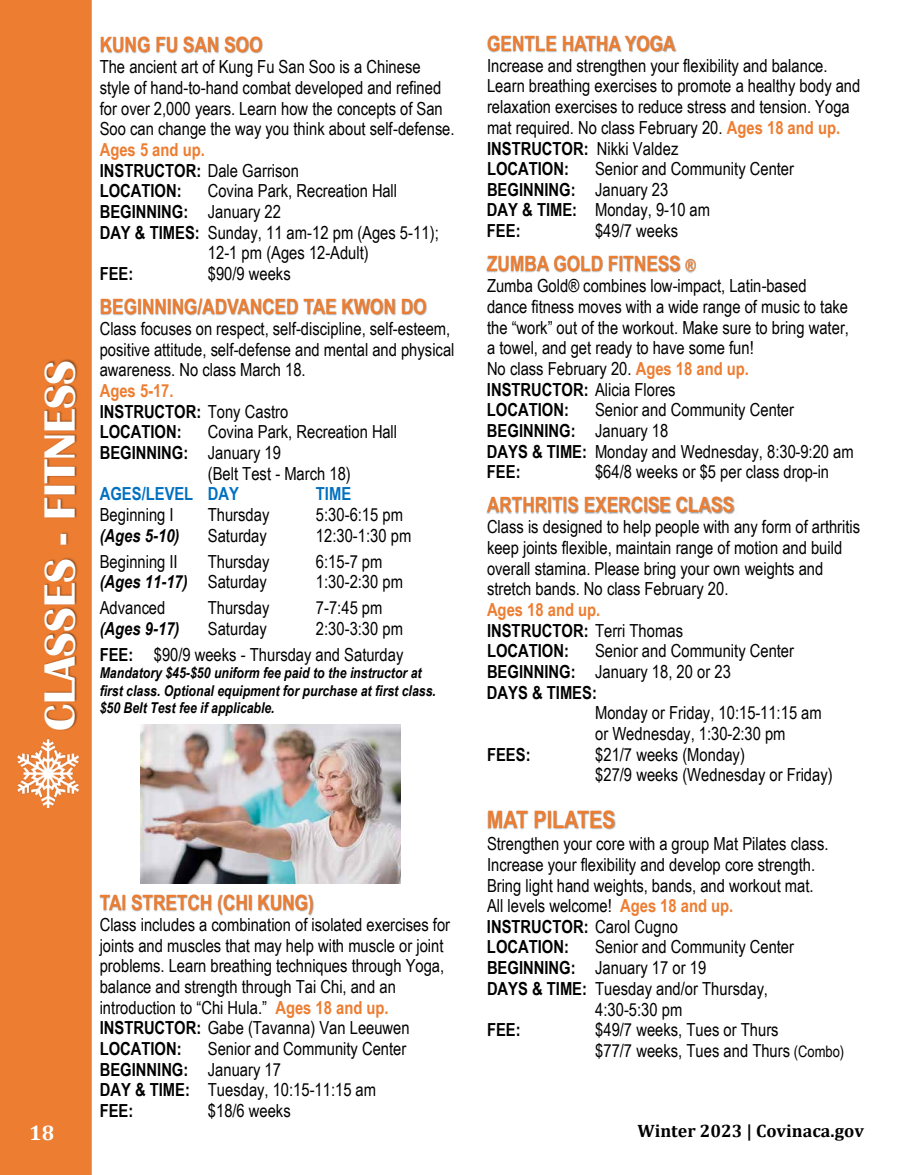
<style>
.page{position:relative;width:905px;height:1175px;background:#fff}
.page>*{position:absolute;margin:0;border:0;box-sizing:border-box;transform-origin:0 0}
.t1{font:700 45px "Britannic";color:#fff}
.t2{font:700 24px "Arial Narrow";color:#ed7d31}
.t3{font:700 21px "Arial Narrow";color:#ed7d31}
.t4{font:700 21px "Cambria";color:#fff}
.t5{font:18px/20.7px "Arial Narrow";color:#000}
.t6{font:700 18px/20.7px "Arial Narrow";color:#000}
.t7{font:italic 700 18px "Arial Narrow";color:#000}
.t8{font:700 18px "Cambria";color:#000}
.t9{font:700 18px "Arial Narrow";color:#0070c0}
.t10{font:italic 700 15px/17.2px "Arial Narrow";letter-spacing:.005em;color:#000}
.s1{color:#ed7d31}
.s2{font-weight:400}
.s3{font-weight:700}
.s4{font-weight:400;font-style:normal}
.s5{font-weight:700;color:#ed7d31}
.s6{font-size:16.5px}
.s7{font-size:15.9px}
</style>
<div class="page">
<div style="left:0;top:0;width:92px;height:1174px;background:#ed7d31"></div>
<img style="left:19px;top:572px;width:73px;height:186px">
<img style="left:19px;top:561px;width:73px;height:11px">
<img style="left:19px;top:547px;width:73px;height:14px">
<img style="left:19px;top:331px;width:73px;height:216px">
<img style="left:32px;top:320px;width:60px;height:58px">
<img style="left:487px;top:35px;width:179px;height:18px">
<img style="left:666px;top:36px;width:11px;height:17px">
<img style="left:486px;top:255px;width:188px;height:18px">
<img style="left:674px;top:255px;width:7px;height:18px">
<img style="left:685px;top:259px;width:11px;height:14px">
<img style="left:486px;top:497px;width:234px;height:17px">
<img style="left:720px;top:497px;width:15px;height:17px">
<img style="left:487px;top:810px;width:113px;height:20px">
<img style="left:600px;top:810px;width:16px;height:20px">
<img style="left:86px;top:26px;width:163px;height:45px">
<img style="left:249px;top:36px;width:14px;height:18px">
<img style="left:86px;top:287px;width:327px;height:45px">
<img style="left:413px;top:298px;width:14px;height:18px">
<img style="left:86px;top:883px;width:219px;height:45px">
<img style="left:305px;top:883px;width:37px;height:33px">
<img style="left:141px;top:724px;width:259px;height:159px">
<img style="left:15px;top:738px;width:69px;height:69px">
<h1 class="t1" style="left:35px;top:731px;width:372px;rotate:-90deg">CLASSES - FITNESS</h1>
<p class="t3" style="left:100px;top:29px;width:164px">KUNG FU SAN SOO</p>
<p class="t5" style="left:100px;top:56px;width:356px">The ancient art of Kung Fu San Soo is a Chinese style of hand-to-hand combat developed and refined for over 2,000 years. Learn how the concepts of San Soo can change the way you think about self-defense.</p>
<p class="t6" style="left:100px;top:138px;width:201px"><span class="s1">Ages 5 and up.<br></span>INSTRUCTOR: <span class="s2">Dale Garrison<br></span>LOCATION:</p>
<p class="t5" style="left:208px;top:180px;width:191px">Covina Park, Recreation Hall</p>
<p class="t6" style="left:100px;top:200px;width:183px">BEGINNING: <span class="s2">January 22</span></p>
<p class="t5" style="left:100px;top:221px;width:340px"><span class="s3">DAY &amp; TIMES:</span> Sunday, 11 am-12 pm (Ages 5-11);</p>
<p class="t5" style="left:208px;top:242px;width:162px">12-1 pm (Ages 12-Adult)</p>
<p class="t6" style="left:100px;top:262px;width:35px">FEE:</p>
<p class="t5" style="left:208px;top:262px;width:84px">$90/9 weeks</p>
<p class="t3" style="left:100px;top:290px;width:328px">BEGINNING/ADVANCED TAE KWON DO</p>
<p class="t5" style="left:100px;top:318px;width:356px">Class focuses on respect, self-discipline, self-esteem, positive attitude, self-defense and mental and physical awareness. No class March 18.</p>
<p class="t6" style="left:100px;top:379px;width:190px"><span class="s1">Ages 5-17.<br></span>INSTRUCTOR: <span class="s2">Tony Castro<br></span>LOCATION:</p>
<p class="t5" style="left:208px;top:421px;width:191px">Covina Park, Recreation Hall</p>
<p class="t6" style="left:100px;top:441px;width:183px">BEGINNING: <span class="s2">January 19</span></p>
<p class="t5" style="left:208px;top:462px;width:144px">(Belt Test - March 18)</p>
<p class="t9" style="left:100px;top:480px;width:141px">AGES/LEVEL DAY</p>
<p class="t9" style="left:316px;top:480px;width:37px">TIME</p>
<p class="t5" style="left:100px;top:503px;width:75px">Beginning I</p>
<p class="t5" style="left:208px;top:503px;width:63px">Thursday</p>
<p class="t5" style="left:316px;top:503px;width:89px">5:30-6:15 pm</p>
<p class="t7" style="left:100px;top:522px;width:81px">(Ages 5-10)</p>
<p class="t5" style="left:208px;top:524px;width:61px">Saturday</p>
<p class="t5" style="left:316px;top:524px;width:97px">12:30-1:30 pm</p>
<p class="t5" style="left:100px;top:550px;width:79px">Beginning II</p>
<p class="t5" style="left:208px;top:550px;width:63px">Thursday</p>
<p class="t5" style="left:316px;top:550px;width:68px">6:15-7 pm</p>
<p class="t7" style="left:100px;top:568px;width:169px">(Ages 11-17) <span class="s4">Saturday</span></p>
<p class="t5" style="left:316px;top:571px;width:89px">1:30-2:30 pm</p>
<p class="t5" style="left:100px;top:596px;width:67px">Advanced</p>
<p class="t5" style="left:208px;top:596px;width:63px">Thursday</p>
<p class="t5" style="left:316px;top:596px;width:68px">7-7:45 pm</p>
<p class="t7" style="left:100px;top:614px;width:81px">(Ages 9-17)</p>
<p class="t5" style="left:208px;top:617px;width:61px">Saturday</p>
<p class="t5" style="left:100px;top:614px;width:305px;line-height:26px;text-align:right">2:30-3:30 pm<br><span class="s3">FEE:</span> $90/9 weeks - Thursday and Saturday</p>
<p class="t10" style="left:100px;top:664px;width:338px">Mandatory $45-$50 uniform fee paid to the instructor at first class. Optional equipment for purchase at first class. $50 Belt Test fee if applicable.</p>
<p class="t4" style="left:29px;top:1117px;width:26px">18</p>
<p class="t3" style="left:100px;top:886px;width:215px">TAI STRETCH (CHI KUNG)</p>
<p class="t5" style="left:100px;top:913px;width:352px">Class includes a combination of isolated exercises for joints and muscles that may help with muscle or joint problems. Learn breathing techniques through Yoga, balance and strength through Tai Chi, and an introduction to “Chi Hula.” <span class="s5">Ages 18 and up.<br></span><span class="s3">INSTRUCTOR:</span> Gabe (Tavanna) Van Leeuwen <span class="s3">LOCATION:</span></p>
<p class="t5" style="left:100px;top:1037px;width:308px;text-indent:108px">Senior and Community Center<br><span class="s3">BEGINNING:</span> January 17<br><span class="s3">DAY &amp; TIME:</span> Tuesday, 10:15-11:15 am<br><span class="s3">FEE:</span></p>
<p class="t5" style="left:208px;top:1099px;width:84px">$18/6 weeks</p>
<p class="t3" style="left:487px;top:27px;width:190px">GENTLE HATHA YOGA</p>
<p class="t5" style="left:487px;top:54px;width:375px">Increase and strengthen your flexibility and balance.<br>Learn breathing exercises to promote a healthy body and relaxation exercises to reduce stress and tension. Yoga mat required. No class February 20. <span class="s5">Ages 18 and up.<br></span><span class="s3">INSTRUCTOR:</span> Nikki Valdez<br><span class="s3">LOCATION:</span></p>
<p class="t5" style="left:487px;top:158px;width:309px;text-indent:108px">Senior and Community Center<br><span class="s3">BEGINNING:</span> January 23<br><span class="s3">DAY &amp; TIME:</span> Monday, 9-10 am<br><span class="s3">FEE:</span></p>
<p class="t5" style="left:595px;top:220px;width:85px">$49/7 weeks</p>
<p class="t3" style="left:487px;top:248px;width:210px">ZUMBA GOLD FITNESS <span class="s6">®</span></p>
<p class="t5" style="left:487px;top:275px;width:363px">Zumba Gold® combines low-impact, Latin-based dance fitness moves with a wide range of music to take the “work” out of the workout. Make sure to bring water, a towel, and get ready to have some fun!<br>No class February 20. <span class="s5">Ages 18 and up.<br></span><span class="s3">INSTRUCTOR:</span> Alicia Flores<br><span class="s3">LOCATION:</span></p>
<p class="t5" style="left:487px;top:399px;width:368px;text-indent:108px">Senior and Community Center<br><span class="s3">BEGINNING:</span> January 18<br><span class="s3">DAYS &amp; TIME:</span> Monday and Wednesday, 8:30-9:20 am<br><span class="s3">FEE:</span></p>
<p class="t5" style="left:595px;top:461px;width:235px">$64/8 weeks or $5 per class drop-in</p>
<p class="t3" style="left:487px;top:489px;width:248px">ARTHRITIS EXERCISE CLASS</p>
<p class="t5" style="left:487px;top:516px;width:374px">Class is designed to help people with any form of arthritis keep joints flexible, maintain range of motion and build overall stamina. Please bring your own weights and stretch bands. No class February 20.</p>
<p class="t6" style="left:487px;top:598px;width:198px"><span class="s1">Ages 18 and up.<br></span>INSTRUCTOR: <span class="s2">Terri Thomas<br></span>LOCATION:</p>
<p class="t5" style="left:487px;top:640px;width:309px;text-indent:108px">Senior and Community Center<br><span class="s3">BEGINNING:</span> January 18, 20 or 23<br><span class="s3">DAYS &amp; TIMES:</span></p>
<p class="t5" style="left:595px;top:702px;width:228px">Monday or Friday, 10:15-11:15 am or Wednesday, 1:30-2:30 pm</p>
<p class="t6" style="left:487px;top:743px;width:45px">FEES:</p>
<p class="t5" style="left:595px;top:743px;width:239px">$21/7 weeks (Monday)<br>$27/9 weeks (Wednesday or Friday)</p>
<h2 class="t2" style="left:487px;top:801px;width:130px">MAT PILATES</h2>
<p class="t5" style="left:487px;top:833px;width:343px">Strengthen your core with a group Mat Pilates class.<br>Increase your flexibility and develop core strength.<br>Bring light hand weights, bands, and workout mat.<br>All levels welcome! <span class="s5">Ages 18 and up.<br></span><span class="s3">INSTRUCTOR:</span> Carol Cugno<br><span class="s3">LOCATION:</span></p>
<p class="t5" style="left:595px;top:936px;width:201px">Senior and Community Center</p>
<p class="t5" style="left:487px;top:956px;width:221px"><span class="s3">BEGINNING:</span> January 17 or 19</p>
<p class="t5" style="left:487px;top:977px;width:282px"><span class="s3">DAYS &amp; TIME:</span> Tuesday and/or Thursday,</p>
<p class="t5" style="left:595px;top:998px;width:89px">4:30-5:30 pm</p>
<p class="t6" style="left:487px;top:1018px;width:35px">FEE:</p>
<p class="t5" style="left:595px;top:1018px;width:251px">$49/7 weeks, Tues or Thurs<br>$77/7 weeks, Tues and Thurs <span class="s7">(Combo)</span></p>
<p class="t8" style="left:637px;top:1118px;width:228px">Winter 2023 | Covinaca.gov</p>
</div>
